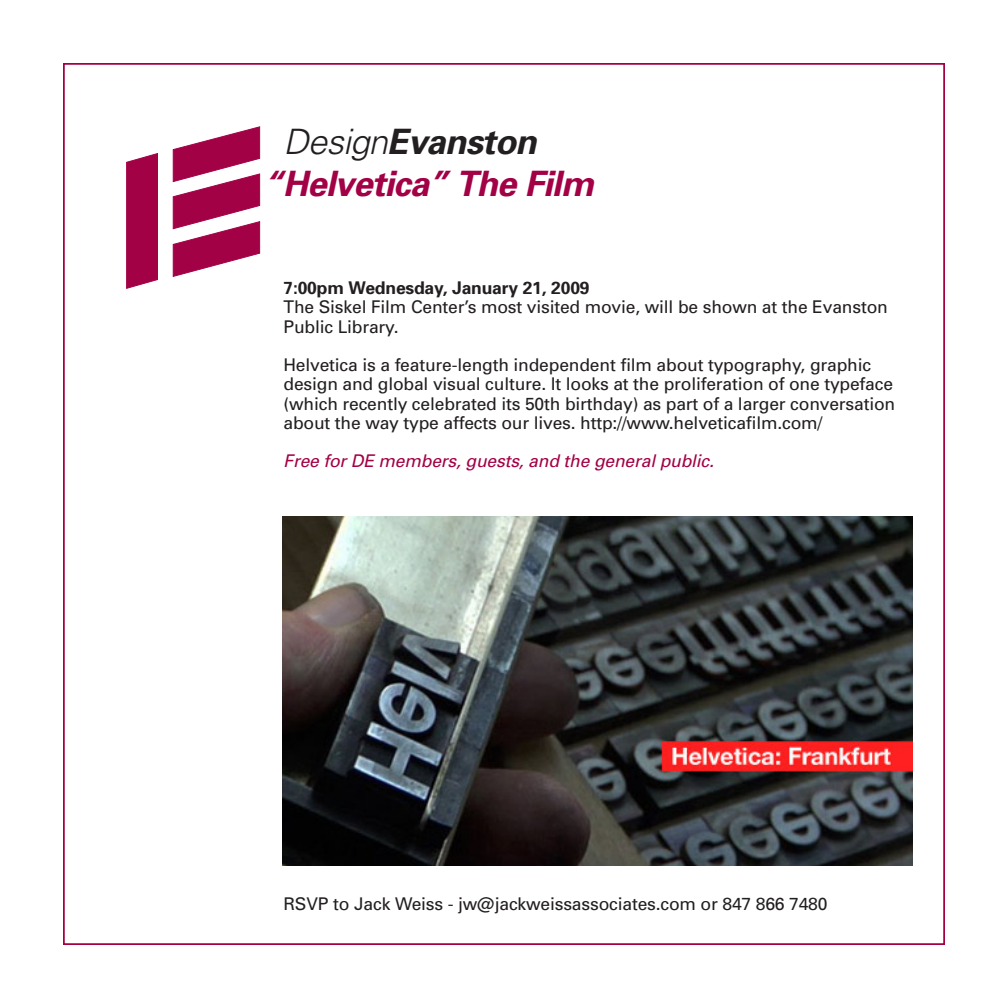
<style>
.page{position:relative;width:1008px;height:1008px;background:#fff}
.page>*{position:absolute;margin:0;border:0;box-sizing:border-box;transform-origin:0 0}
.t1{font:italic 700 35px "Univers";letter-spacing:-.025em;color:#a30146}
.t2{font:italic 700 35px "Univers";letter-spacing:-.025em;color:#231f20}
.t3{font:17.5px/19.2px "Univers";letter-spacing:-.01em;color:#231f20}
.t4{font:italic 17.5px "Univers";letter-spacing:-.01em;color:#a30146}
.t5{font:700 17.5px "Univers";letter-spacing:-.01em;color:#231f20}
.s1{font-weight:300}
</style>
<div class="page">
<svg style="left:126px;top:153px;width:32px;height:136px;background:#a91252"></svg>
<svg style="left:173px;top:127px;width:87px;height:150px"></svg>
<img style="left:283px;top:517px;width:630px;height:349px">
<p class="t2" style="left:284px;top:121px;width:255px"><span class="s1">Design</span>Evanston</p>
<p class="t1" style="left:284px;top:163px;width:331px">“Helvetica” The Film</p>
<p class="t1" style="left:264px;top:162px;width:331px">“Helvetica” The Film</p>
<p class="t5" style="left:284px;top:277px;width:308px">7:00pm Wednesday, January 21, 2009</p>
<p class="t3" style="left:284px;top:298px;width:606px">The Siskel Film Center’s most visited movie, will be shown at the Evanston<br>Public Library.</p>
<p class="t3" style="left:284px;top:356px;width:613px">Helvetica is a feature-length independent film about typography, graphic design and global visual culture. It looks at the proliferation of one typeface (which recently celebrated its 50th birthday) as part of a larger conversation about the way type affects our lives. http://www.helveticafilm.com/</p>
<p class="t4" style="left:284px;top:451px;width:432px">Free for DE members, guests, and the general public.</p>
<p class="t3" style="left:284px;top:895px;width:546px">RSVP to Jack Weiss - jw@jackweissassociates.com or 847 866 7480</p>
</div>
